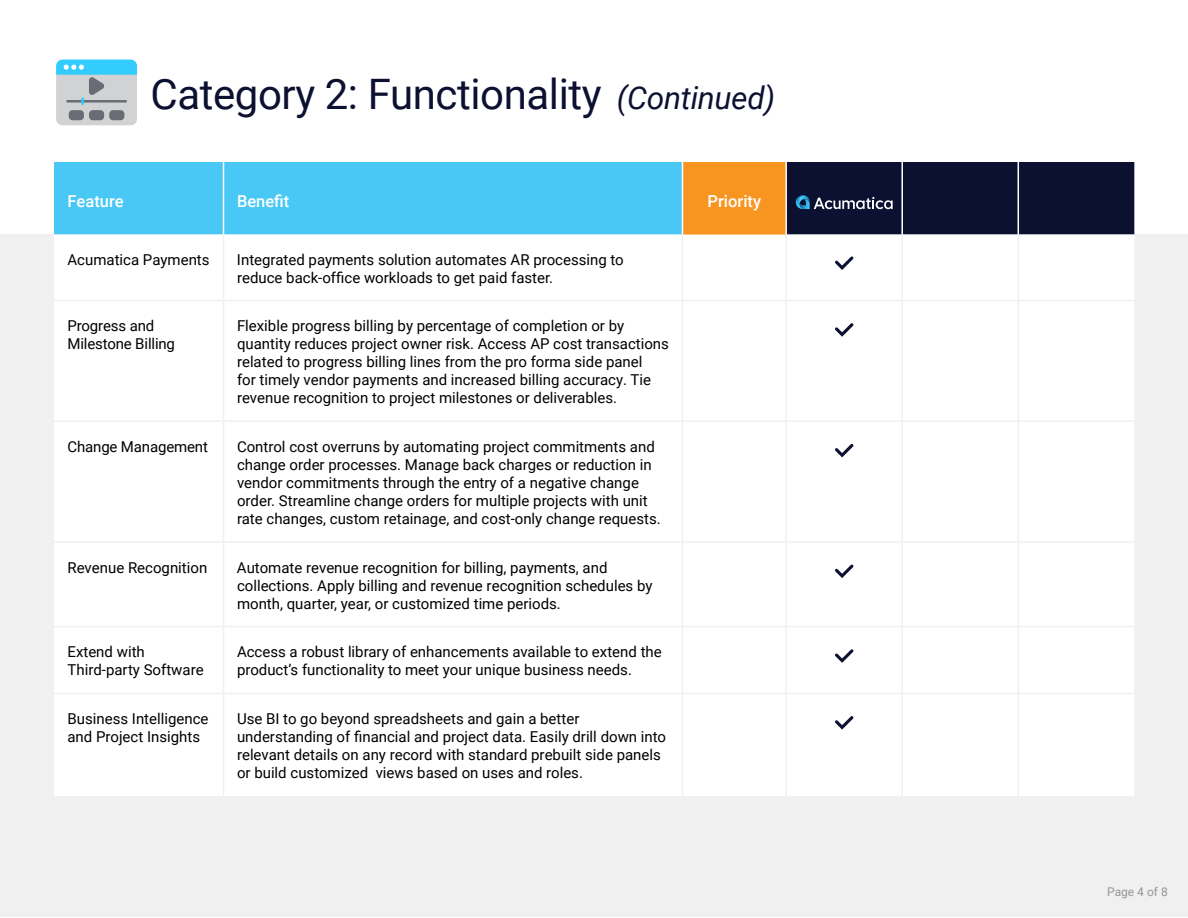
<style>
.page{position:relative;width:1188px;height:918px;background:#fff}
.page>*{position:absolute;margin:0;border:0;box-sizing:border-box;transform-origin:0 0}
.t1{font:42px "Roboto";letter-spacing:-.01em;color:#0d1131}
.t2{font:500 16.5px "Roboto";color:#fff}
.t3{font:15px/18px "Roboto";color:#000}
.t4{font:12px "Roboto";color:#939598}
.s1{font-style:italic;font-size:31.5px}
</style>
<div class="page">
<div style="left:0;top:234px;width:1187px;height:683px;background:#f1f0f0"></div>
<div style="left:54px;top:162px;width:628px;height:73px;background:#49c8f5"></div>
<div style="left:682px;top:162px;width:104px;height:73px;background:#f89521"></div>
<div style="left:54px;top:235px;width:1080px;height:561px;background:#fff"></div>
<hr style="left:223px;top:162px;width:1px;height:73px;background:#fff">
<hr style="left:682px;top:162px;width:1px;height:73px;background:#fff">
<hr style="left:785px;top:162px;width:2px;height:73px;background:#fff">
<hr style="left:223px;top:235px;width:1px;height:65px;background:#f1f0f0">
<hr style="left:682px;top:235px;width:1px;height:65px;background:#f1f0f0">
<hr style="left:785px;top:235px;width:2px;height:65px;background:#f1f0f0">
<hr style="left:901px;top:235px;width:2px;height:65px;background:#f1f0f0">
<hr style="left:1018px;top:235px;width:1px;height:65px;background:#f1f0f0">
<hr style="left:54px;top:300px;width:170px;height:1px;background:#f1f0f0">
<hr style="left:224px;top:300px;width:458px;height:1px;background:#f1f0f0">
<hr style="left:223px;top:301px;width:1px;height:119px;background:#f1f0f0">
<hr style="left:682px;top:300px;width:104px;height:1px;background:#f1f0f0">
<hr style="left:682px;top:301px;width:1px;height:119px;background:#f1f0f0">
<hr style="left:786px;top:300px;width:116px;height:1px;background:#f1f0f0">
<hr style="left:785px;top:301px;width:2px;height:119px;background:#f1f0f0">
<hr style="left:902px;top:300px;width:116px;height:1px;background:#f1f0f0">
<hr style="left:901px;top:301px;width:2px;height:119px;background:#f1f0f0">
<hr style="left:1018px;top:300px;width:116px;height:1px;background:#f1f0f0">
<hr style="left:1018px;top:301px;width:1px;height:119px;background:#f1f0f0">
<hr style="left:223px;top:422px;width:1px;height:119px;background:#f1f0f0">
<hr style="left:682px;top:422px;width:1px;height:119px;background:#f1f0f0">
<hr style="left:785px;top:422px;width:2px;height:119px;background:#f1f0f0">
<hr style="left:901px;top:422px;width:2px;height:119px;background:#f1f0f0">
<hr style="left:1018px;top:422px;width:1px;height:119px;background:#f1f0f0">
<hr style="left:223px;top:543px;width:1px;height:83px;background:#f1f0f0">
<hr style="left:682px;top:543px;width:1px;height:83px;background:#f1f0f0">
<hr style="left:785px;top:543px;width:2px;height:83px;background:#f1f0f0">
<hr style="left:901px;top:543px;width:2px;height:83px;background:#f1f0f0">
<hr style="left:1018px;top:543px;width:1px;height:83px;background:#f1f0f0">
<hr style="left:223px;top:627px;width:1px;height:66px;background:#f1f0f0">
<hr style="left:682px;top:627px;width:1px;height:66px;background:#f1f0f0">
<hr style="left:785px;top:627px;width:2px;height:66px;background:#f1f0f0">
<hr style="left:901px;top:627px;width:2px;height:66px;background:#f1f0f0">
<hr style="left:1018px;top:627px;width:1px;height:66px;background:#f1f0f0">
<hr style="left:54px;top:693px;width:170px;height:1px;background:#f1f0f0">
<hr style="left:224px;top:693px;width:458px;height:1px;background:#f1f0f0">
<hr style="left:223px;top:694px;width:1px;height:102px;background:#f1f0f0">
<hr style="left:682px;top:693px;width:104px;height:1px;background:#f1f0f0">
<hr style="left:682px;top:694px;width:1px;height:102px;background:#f1f0f0">
<hr style="left:786px;top:693px;width:116px;height:1px;background:#f1f0f0">
<hr style="left:785px;top:694px;width:2px;height:102px;background:#f1f0f0">
<hr style="left:902px;top:693px;width:116px;height:1px;background:#f1f0f0">
<hr style="left:901px;top:694px;width:2px;height:102px;background:#f1f0f0">
<hr style="left:1018px;top:693px;width:116px;height:1px;background:#f1f0f0">
<hr style="left:1018px;top:694px;width:1px;height:102px;background:#f1f0f0">
<hr style="left:54px;top:420px;width:170px;height:2px;background:#f1f0f0">
<hr style="left:224px;top:420px;width:458px;height:2px;background:#f1f0f0">
<hr style="left:682px;top:420px;width:104px;height:2px;background:#f1f0f0">
<hr style="left:786px;top:420px;width:116px;height:2px;background:#f1f0f0">
<hr style="left:902px;top:420px;width:116px;height:2px;background:#f1f0f0">
<hr style="left:1018px;top:420px;width:116px;height:2px;background:#f1f0f0">
<hr style="left:54px;top:541px;width:170px;height:2px;background:#f1f0f0">
<hr style="left:224px;top:541px;width:458px;height:2px;background:#f1f0f0">
<hr style="left:682px;top:541px;width:104px;height:2px;background:#f1f0f0">
<hr style="left:786px;top:541px;width:116px;height:2px;background:#f1f0f0">
<hr style="left:902px;top:541px;width:116px;height:2px;background:#f1f0f0">
<hr style="left:1018px;top:541px;width:116px;height:2px;background:#f1f0f0">
<hr style="left:54px;top:626px;width:170px;height:1px;background:#f1f0f0">
<hr style="left:224px;top:626px;width:458px;height:1px;background:#f1f0f0">
<hr style="left:682px;top:626px;width:104px;height:1px;background:#f1f0f0">
<hr style="left:786px;top:626px;width:116px;height:1px;background:#f1f0f0">
<hr style="left:902px;top:626px;width:116px;height:1px;background:#f1f0f0">
<hr style="left:1018px;top:626px;width:116px;height:1px;background:#f1f0f0">
<div style="left:786px;top:162px;width:348px;height:73px;background:#0d1131"></div>
<svg style="left:835px;top:256px;width:19px;height:14px"></svg>
<svg style="left:835px;top:323px;width:19px;height:14px"></svg>
<svg style="left:835px;top:444px;width:19px;height:13px"></svg>
<svg style="left:835px;top:564px;width:19px;height:14px"></svg>
<svg style="left:835px;top:649px;width:19px;height:14px"></svg>
<svg style="left:835px;top:716px;width:19px;height:14px"></svg>
<svg style="left:56px;top:60px;width:81px;height:65px;background:#a5cad8"></svg>
<div style="left:89px;top:110px;width:15px;height:10px;background:#6b6b75;border-radius:4px"></div>
<div style="left:69px;top:110px;width:15px;height:10px;background:#6b6b75;border-radius:4px"></div>
<div style="left:109px;top:110px;width:15px;height:10px;background:#6b6b75;border-radius:4px"></div>
<h1 class="t1" style="left:150px;top:65px;width:626px">Category 2: Functionality <span class="s1">(Continued)</span></h1>
<p class="t2" style="left:68px;top:189px;width:58px">Feature</p>
<p class="t2" style="left:237px;top:189px;width:54px">Benefit</p>
<p class="t2" style="left:708px;top:189px;width:55px">Priority</p>
<p class="t3" style="left:68px;top:250px;width:144px">Acumatica Payments</p>
<p class="t3" style="left:237px;top:250px;width:388px">Integrated payments solution automates AR processing to reduce back-office workloads to get paid faster.</p>
<p class="t3" style="left:68px;top:316px;width:109px">Progress and<br>Milestone Billing</p>
<p class="t3" style="left:237px;top:316px;width:434px">Flexible progress billing by percentage of completion or by quantity reduces project owner risk. Access AP cost transactions related to progress billing lines from the pro forma side panel<br>for timely vendor payments and increased billing accuracy. Tie revenue recognition to project milestones or deliverables.</p>
<p class="t3" style="left:68px;top:437px;width:142px">Change Management</p>
<p class="t3" style="left:237px;top:437px;width:425px">Control cost overruns by automating project commitments and change order processes. Manage back charges or reduction in vendor commitments through the entry of a negative change order. Streamline change orders for multiple projects with unit rate changes, custom retainage, and cost-only change requests.</p>
<p class="t3" style="left:68px;top:558px;width:141px">Revenue Recognition</p>
<p class="t3" style="left:237px;top:558px;width:417px">Automate revenue recognition for billing, payments, and collections. Apply billing and revenue recognition schedules by month, quarter, year, or customized time periods.</p>
<p class="t3" style="left:68px;top:642px;width:138px">Extend with<br>Third-party Software</p>
<p class="t3" style="left:237px;top:642px;width:426px">Access a robust library of enhancements available to extend the product’s functionality to meet your unique business needs.</p>
<p class="t3" style="left:68px;top:709px;width:143px">Business Intelligence and Project Insights</p>
<p class="t3" style="left:237px;top:709px;width:431px">Use BI to go beyond spreadsheets and gain a better understanding of financial and project data. Easily drill down into relevant details on any record with standard prebuilt side panels or build customized views based on uses and roles.</p>
<p class="t4" style="left:1107px;top:883px;width:62px">Page 4 of 8</p>
</div>
